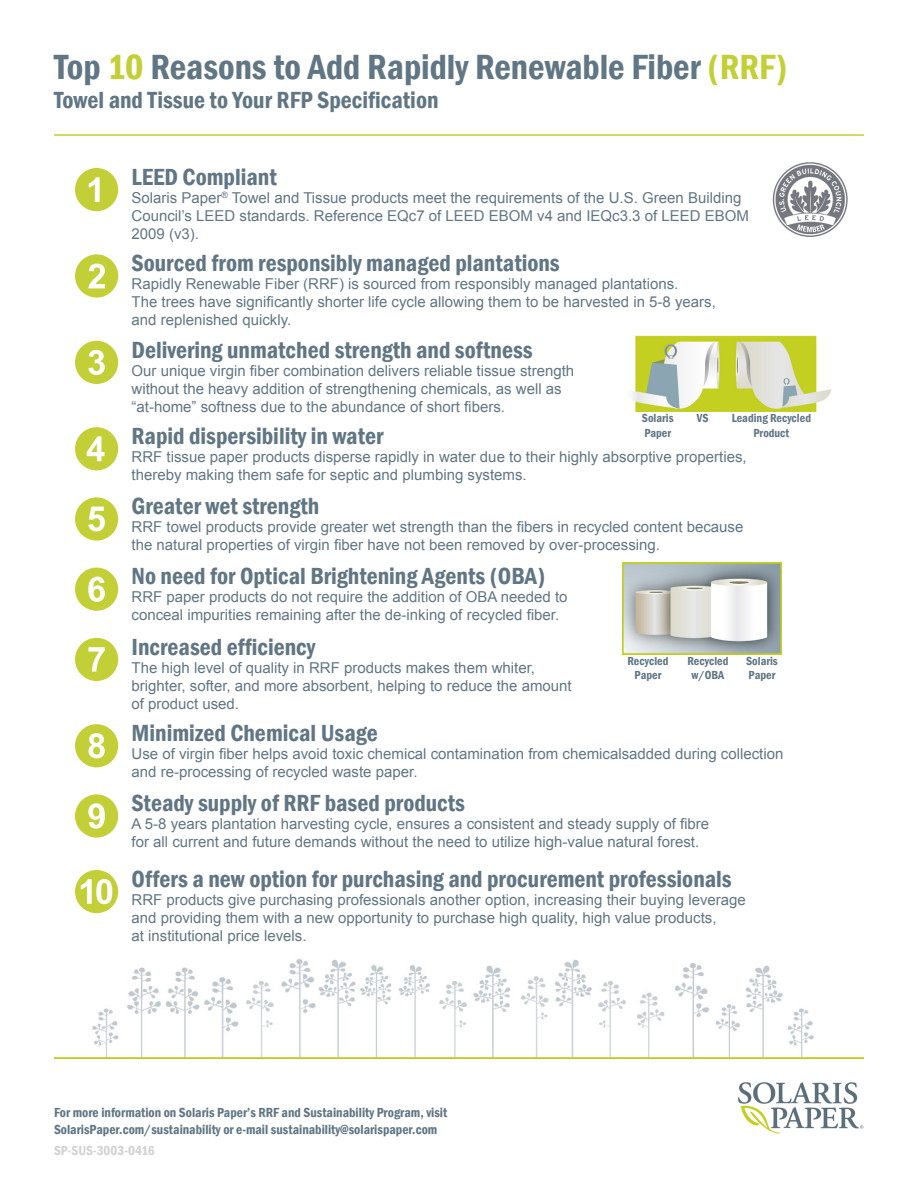
<style>
.page{position:relative;width:918px;height:1188px;background:#fff}
.page>*{position:absolute;margin:0;border:0;box-sizing:border-box;transform-origin:0 0}
.t1{font:600 condensed 36px "Franklin Gothic";color:#617684}
.t2{font:600 condensed 24px "Franklin Gothic";color:#617684}
.t3{font:15px "Arial";color:#617684}
.t4{font:600 condensed 13.5px "Franklin Gothic";color:#617684}
.t5{font:600 condensed 13.5px "Franklin Gothic";color:#d1d2d4}
.t6{font:600 condensed 12px/14.4px "Franklin Gothic";color:#617684;text-align:center}
.s1{color:#c3cf36}
</style>
<div class="page">
<svg style="left:75px;top:168px;width:43px;height:43px"></svg>
<svg style="left:75px;top:254px;width:43px;height:44px"></svg>
<svg style="left:75px;top:341px;width:43px;height:43px"></svg>
<svg style="left:75px;top:427px;width:43px;height:43px"></svg>
<svg style="left:75px;top:497px;width:43px;height:44px"></svg>
<svg style="left:75px;top:568px;width:43px;height:43px"></svg>
<svg style="left:75px;top:638px;width:43px;height:43px"></svg>
<svg style="left:75px;top:724px;width:43px;height:43px"></svg>
<svg style="left:75px;top:794px;width:43px;height:44px"></svg>
<svg style="left:75px;top:870px;width:43px;height:43px"></svg>
<hr style="left:54px;top:134px;width:810px;height:2px;background:#c3cf36">
<img style="left:738px;top:1082px;width:126px;height:52px">
<img style="left:772px;top:162px;width:76px;height:75px">
<img style="left:54px;top:958px;width:810px;height:100px">
<img style="left:622px;top:562px;width:160px;height:92px">
<img style="left:632px;top:335px;width:199px;height:77px">
<p class="t1" style="left:54px;top:43px;width:735px">Top <span class="s1">10</span> Reasons to Add Rapidly Renewable Fiber <span class="s1">(RRF)</span></p>
<p class="t2" style="left:54px;top:84px;width:386px">Towel and Tissue to Your RFP Specification</p>
<p class="t2" style="left:132px;top:161px;width:147px">LEED Compliant</p>
<p class="t3" style="left:132px;top:188px;width:611px">Solaris Paper<sup>®</sup> Towel and Tissue products meet the requirements of the U.S. Green Building</p>
<p class="t3" style="left:132px;top:206px;width:619px">Council’s LEED standards. Reference EQc7 of LEED EBOM v4 and IEQc3.3 of LEED EBOM</p>
<p class="t3" style="left:132px;top:224px;width:69px">2009 (v3).</p>
<p class="t2" style="left:132px;top:247px;width:430px">Sourced from responsibly managed plantations</p>
<p class="t3" style="left:132px;top:274px;width:548px">Rapidly Renewable Fiber (RRF) is sourced from responsibly managed plantations.</p>
<p class="t3" style="left:132px;top:292px;width:586px">The trees have significantly shorter life cycle allowing them to be harvested in 5-8 years,</p>
<p class="t3" style="left:132px;top:310px;width:161px">and replenished quickly.</p>
<p class="t2" style="left:132px;top:334px;width:403px">Delivering unmatched strength and softness</p>
<p class="t3" style="left:132px;top:361px;width:444px">Our unique virgin fiber combination delivers reliable tissue strength</p>
<p class="t3" style="left:132px;top:379px;width:432px">without the heavy addition of strengthening chemicals, as well as</p>
<p class="t3" style="left:132px;top:397px;width:375px">“at-home” softness due to the abundance of short fibers.</p>
<p class="t2" style="left:132px;top:420px;width:253px">Rapid dispersibility in water</p>
<p class="t3" style="left:132px;top:447px;width:617px">RRF tissue paper products disperse rapidly in water due to their highly absorptive properties,</p>
<p class="t3" style="left:132px;top:465px;width:397px">thereby making them safe for septic and plumbing systems.</p>
<p class="t2" style="left:132px;top:490px;width:189px">Greater wet strength</p>
<p class="t3" style="left:132px;top:517px;width:613px">RRF towel products provide greater wet strength than the fibers in recycled content because</p>
<p class="t3" style="left:132px;top:535px;width:530px">the natural properties of virgin fiber have not been removed by over-processing.</p>
<p class="t2" style="left:132px;top:560px;width:415px">No need for Optical Brightening Agents (OBA)</p>
<p class="t3" style="left:132px;top:587px;width:438px">RRF paper products do not require the addition of OBA needed to</p>
<p class="t3" style="left:132px;top:605px;width:429px">conceal impurities remaining after the de-inking of recycled fiber.</p>
<p class="t2" style="left:132px;top:631px;width:185px">Increased efficiency</p>
<p class="t3" style="left:132px;top:658px;width:405px">The high level of quality in RRF products makes them whiter,</p>
<p class="t3" style="left:132px;top:676px;width:442px">brighter, softer, and more absorbent, helping to reduce the amount</p>
<p class="t3" style="left:132px;top:694px;width:109px">of product used.</p>
<p class="t2" style="left:132px;top:717px;width:248px">Minimized Chemical Usage</p>
<p class="t3" style="left:132px;top:744px;width:653px">Use of virgin fiber helps avoid toxic chemical contamination from chemicalsadded during collection</p>
<p class="t3" style="left:132px;top:762px;width:287px">and re-processing of recycled waste paper.</p>
<p class="t2" style="left:132px;top:787px;width:335px">Steady supply of RRF based products</p>
<p class="t3" style="left:132px;top:814px;width:579px">A 5-8 years plantation harvesting cycle, ensures a consistent and steady supply of fibre</p>
<p class="t3" style="left:132px;top:832px;width:569px">for all current and future demands without the need to utilize high-value natural forest.</p>
<p class="t2" style="left:132px;top:863px;width:602px">Offers a new option for purchasing and procurement professionals</p>
<p class="t3" style="left:132px;top:890px;width:616px">RRF products give purchasing professionals another option, increasing their buying leverage</p>
<p class="t3" style="left:132px;top:908px;width:587px">and providing them with a new opportunity to purchase high quality, high value products,</p>
<p class="t3" style="left:132px;top:926px;width:177px">at institutional price levels.</p>
<p class="t6" style="left:697px;top:411px;width:13px">VS</p>
<p class="t6" style="left:732px;top:411px;width:81px">Leading Recycled<br>Product</p>
<p class="t6" style="left:642px;top:411px;width:33px">Solaris</p>
<p class="t6" style="left:644px;top:425px;width:28px">Paper</p>
<p class="t6" style="left:688px;top:654px;width:42px">Recycled w/OBA</p>
<p class="t6" style="left:746px;top:654px;width:33px;text-align:left">Solaris<br>Paper</p>
<p class="t6" style="left:628px;top:654px;width:42px">Recycled<br>Paper</p>
<p class="t4" style="left:54px;top:1104px;width:395px">For more information on Solaris Paper’s RRF and Sustainability Program, visit</p>
<p class="t4" style="left:54px;top:1120px;width:385px">SolarisPaper.com/sustainability or e-mail sustainability@solarispaper.com</p>
<p class="t5" style="left:54px;top:1141px;width:102px">SP-SUS-3003-0416</p>
</div>
